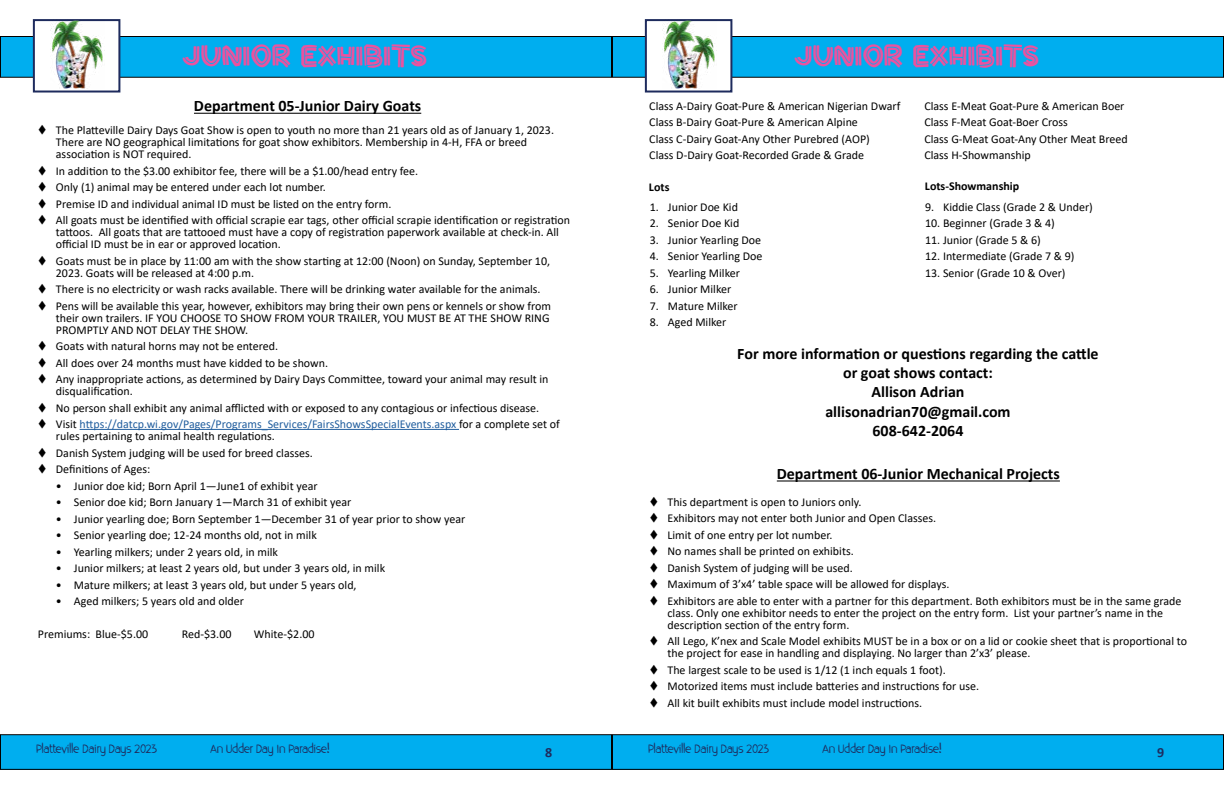
<style>
.page{position:relative;width:1224px;height:792px;background:#fff}
.page>*{position:absolute;margin:0;border:0;box-sizing:border-box;transform-origin:0 0}
.t1{font:30px "Super Tiki";color:#eb529f}
.t2{font:700 16px/19.2px "Calibri";color:#000;text-align:center}
.t3{font:700 14px "Calibri";color:#1e2b5d}
.t4{font:12px/16.5px "Calibri";color:#000}
.t5{font:12px "Aloha";color:#1e2b5d}
.t6{font:700 12px "Calibri";color:#000}
.s1{color:#215e9e}
</style>
<div class="page">
<div style="left:0;top:36px;width:612px;height:41px;background:#00aeef"></div>
<div style="left:0;top:36px;width:612px;height:42px;border:1px solid #000"></div>
<div style="left:612px;top:36px;width:612px;height:41px;background:#00aeef"></div>
<div style="left:612px;top:36px;width:612px;height:42px;border:1px solid #000"></div>
<div style="left:0;top:735px;width:612px;height:34px;background:#00aeef"></div>
<div style="left:0;top:734px;width:612px;height:36px;border:1px solid #000"></div>
<div style="left:612px;top:735px;width:612px;height:34px;background:#00aeef"></div>
<div style="left:612px;top:734px;width:612px;height:36px;border:1px solid #000"></div>
<div style="left:33px;top:19px;width:87px;height:74px;background:#fff;border:2px solid #1e2b5d"></div>
<div style="left:645px;top:19px;width:87px;height:74px;background:#fff;border:2px solid #1e2b5d"></div>
<img style="left:51px;top:19px;width:54px;height:70px">
<img style="left:663px;top:19px;width:54px;height:70px">
<hr style="left:194px;top:113px;width:227px;height:1px;background:#000">
<hr style="left:80px;top:429px;width:379px;height:1px;background:#215e9e">
<hr style="left:777px;top:480px;width:283px;height:2px;background:#000">
<h1 class="t1" style="left:183px;top:41px;width:246px">JUNIOR EXHIBITS</h1>
<h1 class="t1" style="left:795px;top:41px;width:246px">JUNIOR EXHIBITS</h1>
<h2 class="t2" style="left:194px;top:96px;width:229px">Department 05-Junior Dairy Goats</h2>
<p class="t4" style="left:56px;top:124px;width:500px;line-height:12px">The Platteville Dairy Days Goat Show is open to youth no more than 21 years old as of January 1, 2023.<br>There are NO geographical limitations for goat show exhibitors. Membership in 4-H, FFA or breed association is NOT required.</p>
<p class="t4" style="left:56px;top:162px;width:516px">In addition to the $3.00 exhibitor fee, there will be a $1.00/head entry fee.<br>Only (1) animal may be entered under each lot number.<br>Premise ID and individual animal ID must be listed on the entry form.<br>All goats must be identified with official scrapie ear tags, other official scrapie identification or registration</p>
<p class="t4" style="left:56px;top:226px;width:505px;line-height:12px">tattoos. All goats that are tattooed must have a copy of registration paperwork available at check-in. All official ID must be in ear or approved location.</p>
<p class="t4" style="left:56px;top:254px;width:496px;line-height:12px">Goats must be in place by 11:00 am with the show starting at 12:00 (Noon) on Sunday, September 10,<br>2023. Goats will be released at 4:00 p.m.</p>
<p class="t4" style="left:56px;top:281px;width:497px">There is no electricity or wash racks available. There will be drinking water available for the animals.<br>Pens will be available this year, however, exhibitors may bring their own pens or kennels or show from</p>
<p class="t4" style="left:56px;top:311px;width:495px;line-height:12px">their own trailers. IF YOU CHOOSE TO SHOW FROM YOUR TRAILER, YOU MUST BE AT THE SHOW RING<br>PROMPTLY AND NOT DELAY THE SHOW.</p>
<p class="t4" style="left:56px;top:338px;width:494px">Goats with natural horns may not be entered.<br>All does over 24 months must have kidded to be shown.<br>Any inappropriate actions, as determined by Dairy Days Committee, toward your animal may result in</p>
<p class="t4" style="left:56px;top:383px;width:505px">disqualification.<br>No person shall exhibit any animal afflicted with or exposed to any contagious or infectious disease.<br>Visit <span class="s1">https://datcp.wi.gov/Pages/Programs_Services/FairsShowsSpecialEvents.aspx</span> for a complete set of</p>
<p class="t4" style="left:56px;top:428px;width:258px">rules pertaining to animal health regulations.<br>Danish System judging will be used for breed classes.<br>Definitions of Ages:</p>
<p class="t4" style="left:56px;top:477px;width:263px">• Junior doe kid; Born April 1—June1 of exhibit year</p>
<p class="t4" style="left:56px;top:494px;width:297px">• Senior doe kid; Born January 1—March 31 of exhibit year</p>
<p class="t4" style="left:56px;top:510px;width:411px">• Junior yearling doe; Born September 1—December 31 of year prior to show year</p>
<p class="t4" style="left:56px;top:527px;width:262px">• Senior yearling doe; 12-24 months old, not in milk</p>
<p class="t4" style="left:56px;top:543px;width:224px">• Yearling milkers; under 2 years old, in milk</p>
<p class="t4" style="left:56px;top:560px;width:331px">• Junior milkers; at least 2 years old, but under 3 years old, in milk</p>
<p class="t4" style="left:56px;top:576px;width:302px">• Mature milkers; at least 3 years old, but under 5 years old,</p>
<p class="t4" style="left:56px;top:593px;width:190px">• Aged milkers; 5 years old and older</p>
<p class="t4" style="left:38px;top:626px;width:112px">Premiums: Blue-$5.00</p>
<p class="t4" style="left:182px;top:626px;width:51px">Red-$3.00</p>
<p class="t4" style="left:254px;top:626px;width:62px">White-$2.00</p>
<p class="t4" style="left:649px;top:97px;width:253px">Class A-Dairy Goat-Pure &amp; American Nigerian Dwarf Class B-Dairy Goat-Pure &amp; American Alpine<br>Class C-Dairy Goat-Any Other Purebred (AOP)<br>Class D-Dairy Goat-Recorded Grade &amp; Grade</p>
<p class="t4" style="left:924px;top:97px;width:205px">Class E-Meat Goat-Pure &amp; American Boer<br>Class F-Meat Goat-Boer Cross<br>Class G-Meat Goat-Any Other Meat Breed<br>Class H-Showmanship</p>
<p class="t6" style="left:649px;top:178px;width:22px">Lots</p>
<p class="t6" style="left:925px;top:177px;width:96px">Lots-Showmanship</p>
<p class="t4" style="left:925px;top:198px;width:169px">9. Kiddie Class (Grade 2 &amp; Under)</p>
<p class="t4" style="left:925px;top:215px;width:131px">10. Beginner (Grade 3 &amp; 4)</p>
<p class="t4" style="left:925px;top:231px;width:117px">11. Junior (Grade 5 &amp; 6)</p>
<p class="t4" style="left:925px;top:248px;width:151px">12. Intermediate (Grade 7 &amp; 9)</p>
<p class="t4" style="left:925px;top:264px;width:142px">13. Senior (Grade 10 &amp; Over)</p>
<p class="t4" style="left:650px;top:198px;width:90px">1. Junior Doe Kid</p>
<p class="t4" style="left:650px;top:215px;width:91px">2. Senior Doe Kid</p>
<p class="t4" style="left:650px;top:231px;width:113px">3. Junior Yearling Doe</p>
<p class="t4" style="left:650px;top:248px;width:114px">4. Senior Yearling Doe</p>
<p class="t4" style="left:650px;top:264px;width:92px">5. Yearling Milker</p>
<p class="t4" style="left:650px;top:281px;width:83px">6. Junior Milker</p>
<p class="t4" style="left:650px;top:297px;width:89px">7. Mature Milker</p>
<p class="t4" style="left:650px;top:314px;width:78px">8. Aged Milker</p>
<h2 class="t2" style="left:737px;top:344px;width:363px">For more information or questions regarding the cattle or goat shows contact:<br>Allison Adrian<br>allisonadrian70@gmail.com<br>608-642-2064</h2>
<h2 class="t2" style="left:777px;top:464px;width:285px">Department 06-Junior Mechanical Projects</h2>
<p class="t4" style="left:668px;top:493px;width:515px">This department is open to Juniors only.<br>Exhibitors may not enter both Junior and Open Classes.<br>Limit of one entry per lot number.<br>No names shall be printed on exhibits.<br>Danish System of judging will be used.<br>Maximum of 3’x4’ table space will be allowed for displays.<br>Exhibitors are able to enter with a partner for this department. Both exhibitors must be in the same grade</p>
<p class="t4" style="left:668px;top:607px;width:497px;line-height:12px">class. Only one exhibitor needs to enter the project on the entry form. List your partner’s name in the description section of the entry form.</p>
<p class="t4" style="left:668px;top:635px;width:521px;line-height:12px">All Lego, K’nex and Scale Model exhibits MUST be in a box or on a lid or cookie sheet that is proportional to the project for ease in handling and displaying. No larger than 2’x3’ please.</p>
<p class="t4" style="left:668px;top:661px;width:313px">The largest scale to be used is 1/12 (1 inch equals 1 foot).<br>Motorized items must include batteries and instructions for use.<br>All kit built exhibits must include model instructions.</p>
<p class="t5" style="left:36px;top:739px;width:123px">Platteville Dairy Days 2023</p>
<p class="t5" style="left:211px;top:739px;width:121px">“An Udder Day In Paradise!</p>
<p class="t5" style="left:648px;top:739px;width:123px">Platteville Dairy Days 2023</p>
<p class="t5" style="left:823px;top:739px;width:121px">“An Udder Day In Paradise!</p>
<p class="t3" style="left:545px;top:742px;width:9px">8</p>
<p class="t3" style="left:1157px;top:742px;width:9px">9</p>
</div>
